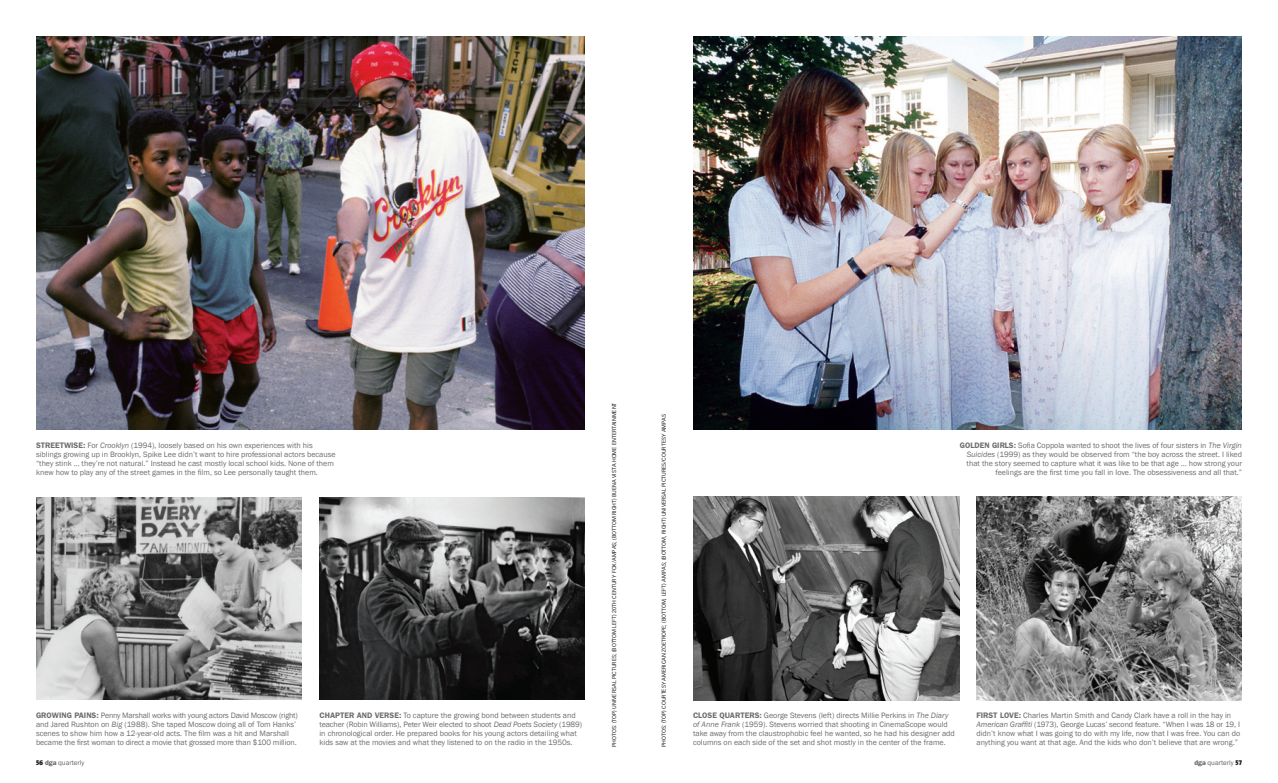
<style>
.page{position:relative;width:1278px;height:783px;background:#fff}
.page>*{position:absolute;margin:0;border:0;box-sizing:border-box;transform-origin:0 0}
.t1{font:8px/9px "Franklin Gothic";color:#6c6d70}
.t2{font:7px "Franklin Gothic";color:#606462}
.t3{font:5.5px "Vectora LH";color:#231f20}
.s1{font-weight:600}
.s2{font-style:italic}
.s3{font-family:"The Mix Black Caps";color:#231f20}
</style>
<div class="page">
<img style="left:36px;top:36px;width:549px;height:393px">
<img style="left:976px;top:496px;width:266px;height:204px">
<img style="left:693px;top:496px;width:266px;height:204px">
<img style="left:36px;top:497px;width:266px;height:203px">
<img style="left:693px;top:36px;width:549px;height:393px">
<img style="left:320px;top:497px;width:265px;height:203px">
<p class="t1" style="left:36px;top:441px;width:301px"><span class="s1">STREETWISE:</span> For <span class="s2">Crooklyn</span> (1994), loosely based on his own experiences with his siblings growing up in Brooklyn, Spike Lee didn’t want to hire professional actors because “they stink … they’re not natural.” Instead he cast mostly local school kids. None of them knew how to play any of the street games in the film, so Lee personally taught them.</p>
<p class="t1" style="left:36px;top:711px;width:263px"><span class="s1">GROWING PAINS:</span> Penny Marshall works with young actors David Moscow (right) and Jared Rushton on <span class="s2">Big</span> (1988). She taped Moscow doing all of Tom Hanks’ scenes to show him how a 12-year-old acts. The film was a hit and Marshall became the first woman to direct a movie that grossed more than $100 million.</p>
<p class="t1" style="left:320px;top:711px;width:264px"><span class="s1">CHAPTER AND VERSE:</span> To capture the growing bond between students and teacher (Robin Williams), Peter Weir elected to shoot <span class="s2">Dead Poets Society</span> (1989) in chronological order. He prepared books for his young actors detailing what kids saw at the movies and what they listened to on the radio in the 1950s.</p>
<p class="t3" style="left:611px;top:747px;width:346px;rotate:-90deg">PHOTOS: (TOP) UNIVERSAL PICTURES; (BOTTOM LEFT) 20TH CENTURY FOX/AMPAS; (BOTTOM RIGHT) BUENA VISTA HOME ENTERTAINMENT</p>
<p class="t3" style="left:661px;top:747px;width:335px;rotate:-90deg">PHOTOS: (TOP) COURTESY AMERICAN ZOETROPE; (BOTTOM, LEFT) AMPAS; (BOTTOM, RIGHT) UNIVERSAL PICTURES/COURTESY AMPAS</p>
<p class="t1" style="left:960px;top:441px;width:284px;text-align:right"><span class="s1">GOLDEN GIRLS:</span> Sofia Coppola wanted to shoot the lives of four sisters in <span class="s2">The Virgin Suicides</span> (1999) as they would be observed from “the boy across the street. I liked that the story seemed to capture what it was like to be that age … how strong your feelings are the first time you fall in love. The obsessiveness and all that.”</p>
<p class="t1" style="left:693px;top:711px;width:263px"><span class="s1">CLOSE QUARTERS:</span> George Stevens (left) directs Millie Perkins in <span class="s2">The Diary of Anne Frank</span> (1959). Stevens worried that shooting in CinemaScope would take away from the claustrophobic feel he wanted, so he had his designer add columns on each side of the set and shot mostly in the center of the frame.</p>
<p class="t1" style="left:976px;top:711px;width:265px"><span class="s1">FIRST LOVE:</span> Charles Martin Smith and Candy Clark have a roll in the hay in <span class="s2">American Graffiti</span> (1973), George Lucas’ second feature. “When I was 18 or 19, I didn’t know what I was going to do with my life, now that I was free. You can do anything you want at that age. And the kids who don’t believe that are wrong.”</p>
<p class="t2" style="left:36px;top:758px;width:50px"><span class="s3">56</span> <span class="s1">dga</span> quarterly</p>
<p class="t2" style="left:1194px;top:758px;width:49px"><span class="s1">dga</span> quarterly <span class="s3">57</span></p>
</div>
